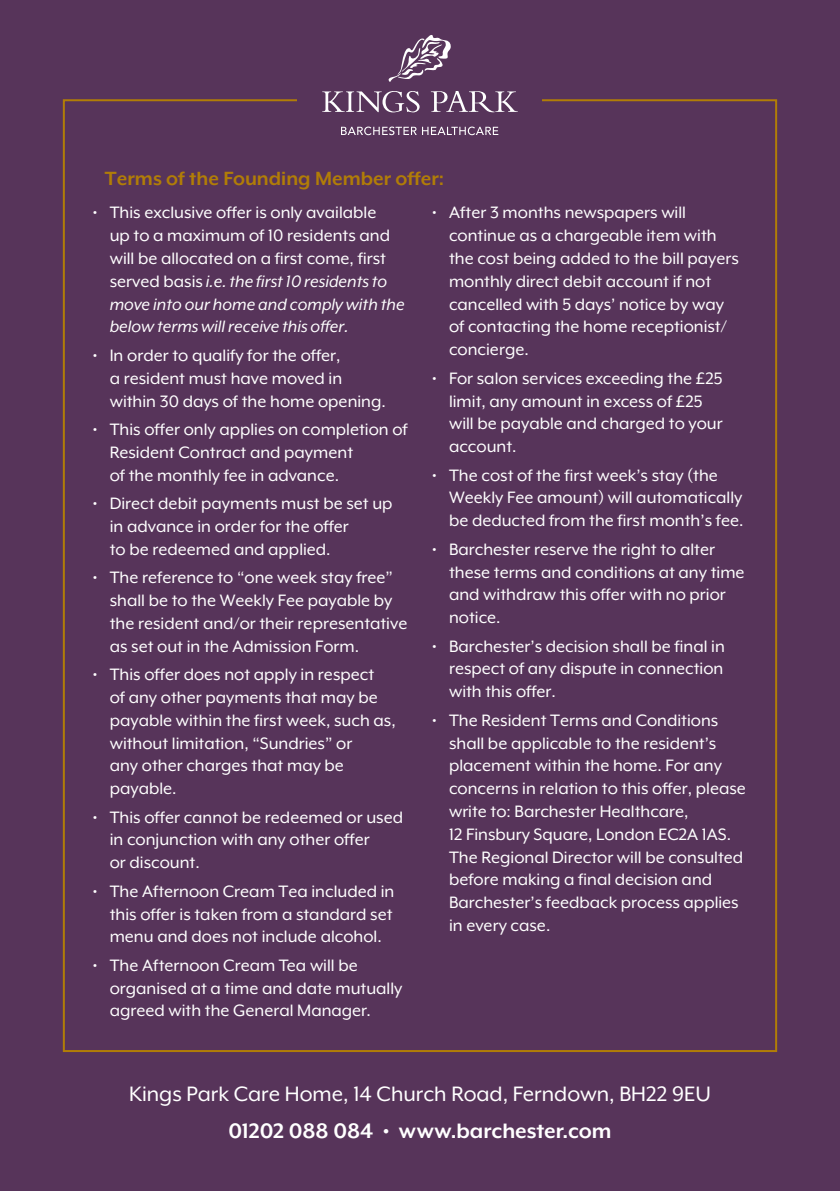
<style>
.page{position:relative;width:840px;height:1191px;background:#fff}
.page>*{position:absolute;margin:0;border:0;box-sizing:border-box;transform-origin:0 0}
.t1{font:24px "Mr Eaves XL Mod OT";color:#fff}
.t2{font:700 24px "Mr Eaves XL Mod OT";letter-spacing:-.005em;color:#fff}
.t3{font:700 22px "Mr Eaves XL Mod OT";color:#b17d07}
.t4{font:19px/22.8px "Mr Eaves XL Mod OT";color:#fff}
.s1{font-style:italic}
</style>
<div class="page">
<div style="left:0;top:0;width:839px;height:1191px;background:#57345a"></div>
<svg style="left:322px;top:91px;width:97px;height:21px"></svg>
<svg style="left:430px;top:91px;width:87px;height:21px"></svg>
<svg style="left:388px;top:35px;width:63px;height:47px"></svg>
<svg style="left:341px;top:127px;width:75px;height:8px"></svg>
<svg style="left:422px;top:127px;width:76px;height:8px"></svg>
<p class="t3" style="left:105px;top:167px;width:340px">Terms of the Founding Member offer:</p>
<p class="t4" style="left:110px;top:201px;width:296px;text-indent:-17px">• This exclusive offer is only available<br>up to a maximum of 10 residents and will be allocated on a first come, first served basis <span class="s1">i.e. the first 10 residents to move into our home and comply with the below terms will receive this offer.</span></p>
<p class="t4" style="left:110px;top:344px;width:277px;text-indent:-17px">• In order to qualify for the offer,<br>a resident must have moved in within 30 days of the home opening.</p>
<p class="t4" style="left:110px;top:418px;width:299px;text-indent:-17px">• This offer only applies on completion of<br>Resident Contract and payment<br>of the monthly fee in advance.</p>
<p class="t4" style="left:110px;top:492px;width:284px;text-indent:-17px">• Direct debit payments must be set up in advance in order for the offer<br>to be redeemed and applied.</p>
<p class="t4" style="left:110px;top:566px;width:299px;text-indent:-17px">• The reference to “one week stay free” shall be to the Weekly Fee payable by the resident and/or their representative as set out in the Admission Form.</p>
<p class="t4" style="left:110px;top:663px;width:287px;text-indent:-17px">• This offer does not apply in respect<br>of any other payments that may be payable within the first week, such as, without limitation, “Sundries” or<br>any other charges that may be payable.</p>
<p class="t4" style="left:110px;top:805px;width:295px;text-indent:-17px">• This offer cannot be redeemed or used in conjunction with any other offer<br>or discount.</p>
<p class="t4" style="left:110px;top:879px;width:286px;text-align:justify;text-indent:-17px">• The Afternoon Cream Tea included in this offer is taken from a standard set menu and does not include alcohol.</p>
<p class="t4" style="left:110px;top:953px;width:294px;text-indent:-17px">• The Afternoon Cream Tea will be organised at a time and date mutually agreed with the General Manager.</p>
<p class="t4" style="left:449px;top:201px;width:291px;text-indent:-17px">• After 3 months newspapers will continue as a chargeable item with the cost being added to the bill payers monthly direct debit account if not cancelled with 5 days’ notice by way of contacting the home receptionist/ concierge.</p>
<p class="t4" style="left:449px;top:366px;width:275px;text-indent:-17px">• For salon services exceeding the £25 limit, any amount in excess of £25 will be payable and charged to your account.</p>
<p class="t4" style="left:449px;top:463px;width:296px;text-indent:-17px">• The cost of the first week’s stay (the<br>Weekly Fee amount) will automatically be deducted from the first month’s fee.</p>
<p class="t4" style="left:449px;top:537px;width:297px;text-indent:-17px">• Barchester reserve the right to alter these terms and conditions at any time and withdraw this offer with no prior notice.</p>
<p class="t4" style="left:449px;top:634px;width:277px;text-align:justify;text-indent:-17px">• Barchester’s decision shall be final in respect of any dispute in connection with this offer.</p>
<p class="t4" style="left:449px;top:708px;width:298px;text-indent:-17px">• The Resident Terms and Conditions shall be applicable to the resident’s placement within the home. For any concerns in relation to this offer, please write to: Barchester Healthcare,<br>12 Finsbury Square, London EC2A 1AS.<br>The Regional Director will be consulted before making a final decision and Barchester’s feedback process applies in every case.</p>
<p class="t1" style="left:129px;top:1081px;width:583px">Kings Park Care Home, 14 Church Road, Ferndown, BH22 9EU</p>
<p class="t2" style="left:228px;top:1119px;width:384px">01202 088 084 • www.barchester.com</p>
</div>
